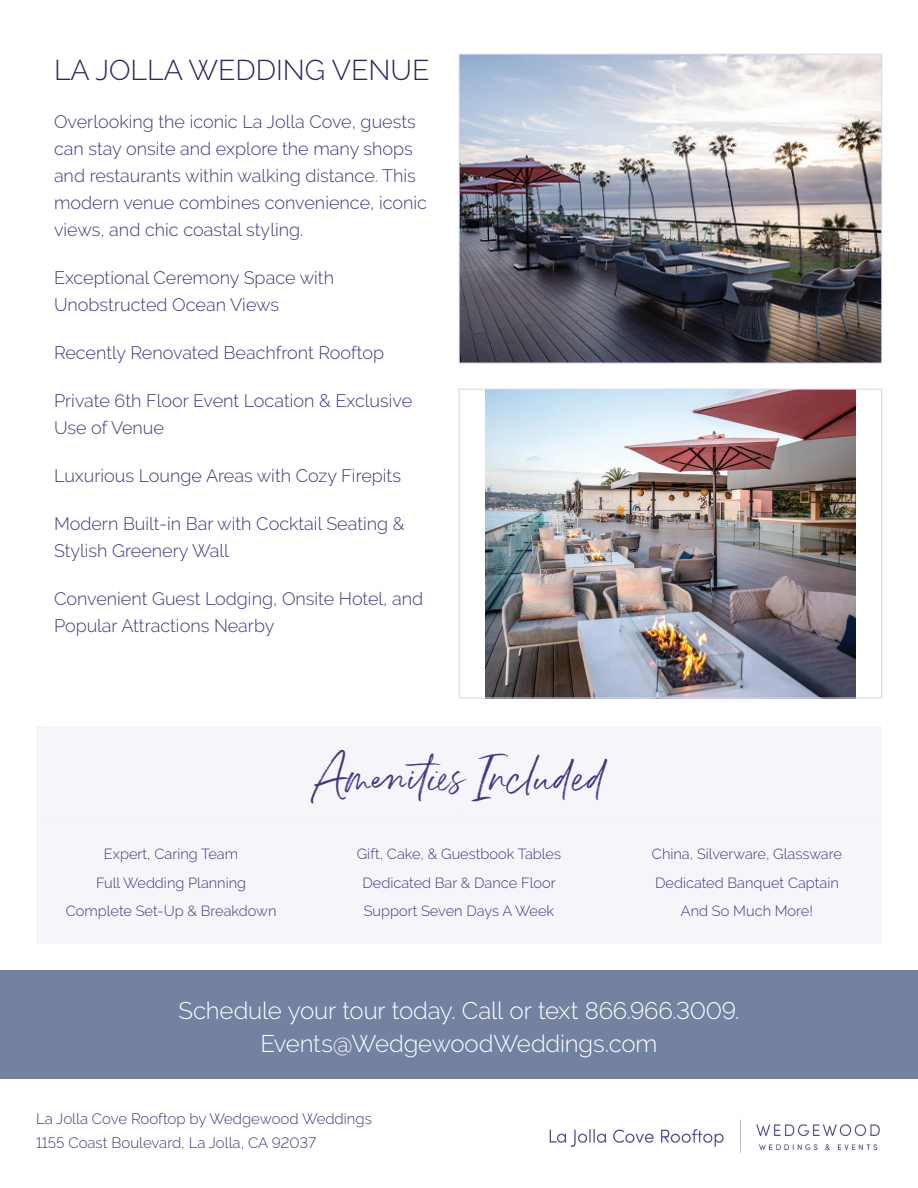
<style>
.page{position:relative;width:918px;height:1188px;background:#fff}
.page>*{position:absolute;margin:0;border:0;box-sizing:border-box;transform-origin:0 0}
.t1{font:37.5px "Belluga";color:#403786}
.t2{font:300 28.5px "Raleway";color:#282562}
.t3{font:300 24px/33.3px "Raleway";letter-spacing:-.01em;color:#fff;text-align:center}
.t4{font:300 18px/27px "Raleway";color:#403786}
.t5{font:300 15px/24px "Raleway";color:#403786}
.t6{font:300 14.7px/28.5px "Raleway";color:#403786;text-align:center}
</style>
<div class="page">
<img style="left:461px;top:56px;width:419px;height:305px">
<div style="left:459px;top:54px;width:423px;height:309px;border:1px solid #d8d6eb"></div>
<img style="left:485px;top:391px;width:371px;height:305px">
<div style="left:459px;top:389px;width:423px;height:309px;border:1px solid #d8d6eb"></div>
<img style="left:549px;top:1119px;width:331px;height:34px">
<div style="left:0;top:970px;width:918px;height:108px;background:#7282a0"></div>
<div style="left:36px;top:726px;width:846px;height:92px;background:#f6f3f9"></div>
<div style="left:36px;top:818px;width:846px;height:126px;background:#f6f3f9"></div>
<h2 class="t2" style="left:54px;top:53px;width:377px">LA JOLLA WEDDING VENUE</h2>
<p class="t4" style="left:54px;top:108px;width:375px">Overlooking the iconic La Jolla Cove, guests can stay onsite and explore the many shops and restaurants within walking distance. This modern venue combines convenience, iconic views, and chic coastal styling.</p>
<p class="t4" style="left:54px;top:264px;width:282px">Exceptional Ceremony Space with<br>Unobstructed Ocean Views</p>
<p class="t4" style="left:54px;top:339px;width:332px">Recently Renovated Beachfront Rooftop</p>
<p class="t4" style="left:54px;top:387px;width:360px">Private 6th Floor Event Location &amp; Exclusive<br>Use of Venue</p>
<p class="t4" style="left:54px;top:462px;width:349px">Luxurious Lounge Areas with Cozy Firepits</p>
<p class="t4" style="left:54px;top:510px;width:352px">Modern Built-in Bar with Cocktail Seating &amp;<br>Stylish Greenery Wall</p>
<p class="t4" style="left:54px;top:585px;width:371px">Convenient Guest Lodging, Onsite Hotel, and<br>Popular Attractions Nearby</p>
<h1 class="t1" style="left:313px;top:755px;width:293px">Amenities Included</h1>
<p class="t6" style="left:66px;top:840px;width:212px">Expert, Caring Team<br>Full Wedding Planning<br>Complete Set-Up &amp; Breakdown</p>
<p class="t6" style="left:357px;top:840px;width:206px">Gift, Cake, &amp; Guestbook Tables<br>Dedicated Bar &amp; Dance Floor<br>Support Seven Days A Week</p>
<p class="t6" style="left:652px;top:840px;width:191px">China, Silverware, Glassware<br>Dedicated Banquet Captain<br>And So Much More!</p>
<h3 class="t3" style="left:179px;top:993px;width:562px">Schedule your tour today. Call or text 866.966.3009.<br>Events@WedgewoodWeddings.com</h3>
<p class="t5" style="left:36px;top:1106px;width:337px">La Jolla Cove Rooftop by Wedgewood Weddings<br>1155 Coast Boulevard, La Jolla, CA 92037</p>
</div>
